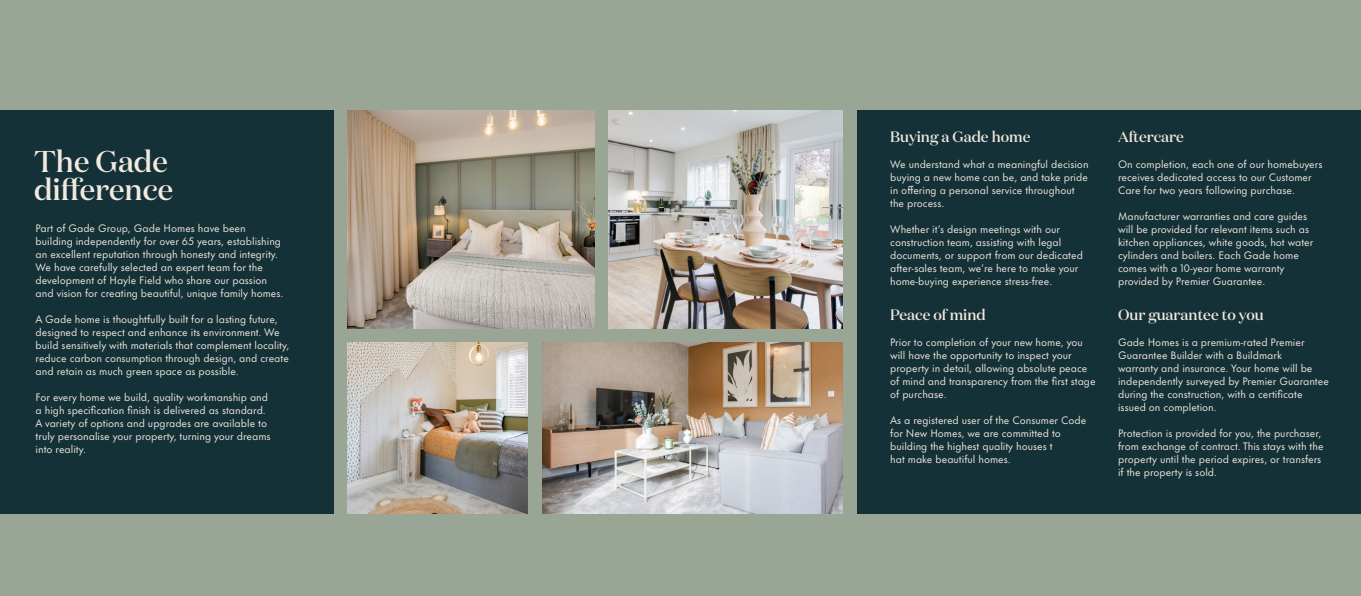
<style>
.page{position:relative;width:1361px;height:596px;background:#fff}
.page>*{position:absolute;margin:0;border:0;box-sizing:border-box;transform-origin:0 0}
.t1{font:500 30px/28px "Domaine Display";color:#f2e9df}
.t2{font:500 15px "Domaine Display";color:#f2e9df}
.t3{font:10px/13px "Futura Now Text";color:#f2e9df}
</style>
<div class="page">
<div style="left:0;top:0;width:1361px;height:595px;background:#99a696"></div>
<div style="left:0;top:111px;width:333px;height:402px;background:#153138"></div>
<img style="left:347px;top:111px;width:247px;height:217px">
<img style="left:542px;top:342px;width:301px;height:171px">
<img style="left:347px;top:342px;width:180px;height:171px">
<div style="left:857px;top:111px;width:504px;height:402px;background:#153138"></div>
<img style="left:608px;top:111px;width:235px;height:217px">
<p class="t1" style="left:34px;top:147px;width:141px">The Gade difference</p>
<p class="t3" style="left:36px;top:221px;width:249px">Part of Gade Group, Gade Homes have been building independently for over 65 years, establishing an excellent reputation through honesty and integrity.<br>We have carefully selected an expert team for the development of Hayle Field who share our passion and vision for creating beautiful, unique family homes.</p>
<p class="t3" style="left:36px;top:312px;width:255px">A Gade home is thoughtfully built for a lasting future, designed to respect and enhance its environment. We build sensitively with materials that complement locality, reduce carbon consumption through design, and create and retain as much green space as possible.</p>
<p class="t3" style="left:36px;top:390px;width:236px">For every home we build, quality workmanship and a high specification finish is delivered as standard.<br>A variety of options and upgrades are available to truly personalise your property, turning your dreams into reality.</p>
<p class="t2" style="left:890px;top:127px;width:142px">Buying a Gade home</p>
<p class="t3" style="left:890px;top:157px;width:200px">We understand what a meaningful decision buying a new home can be, and take pride in offering a personal service throughout the process.</p>
<p class="t3" style="left:890px;top:222px;width:194px">Whether it’s design meetings with our construction team, assisting with legal documents, or support from our dedicated after-sales team, we’re here to make your home-buying experience stress-free.</p>
<p class="t2" style="left:890px;top:305px;width:97px">Peace of mind</p>
<p class="t3" style="left:890px;top:335px;width:207px">Prior to completion of your new home, you will have the opportunity to inspect your property in detail, allowing absolute peace of mind and transparency from the first stage of purchase.</p>
<p class="t3" style="left:890px;top:413px;width:197px">As a registered user of the Consumer Code for New Homes, we are committed to building the highest quality houses t<br>hat make beautiful homes.</p>
<p class="t2" style="left:1118px;top:127px;width:67px">Aftercare</p>
<p class="t3" style="left:1118px;top:157px;width:206px">On completion, each one of our homebuyers receives dedicated access to our Customer<br>Care for two years following purchase.</p>
<p class="t3" style="left:1118px;top:209px;width:197px">Manufacturer warranties and care guides will be provided for relevant items such as kitchen appliances, white goods, hot water cylinders and boilers. Each Gade home comes with a 10-year home warranty provided by Premier Guarantee.</p>
<p class="t2" style="left:1118px;top:305px;width:147px">Our guarantee to you</p>
<p class="t3" style="left:1118px;top:335px;width:212px">Gade Homes is a premium-rated Premier Guarantee Builder with a Buildmark<br>warranty and insurance. Your home will be independently surveyed by Premier Guarantee during the construction, with a certificate issued on completion.</p>
<p class="t3" style="left:1118px;top:426px;width:207px">Protection is provided for you, the purchaser, from exchange of contract. This stays with the property until the period expires, or transfers if the property is sold.</p>
</div>
